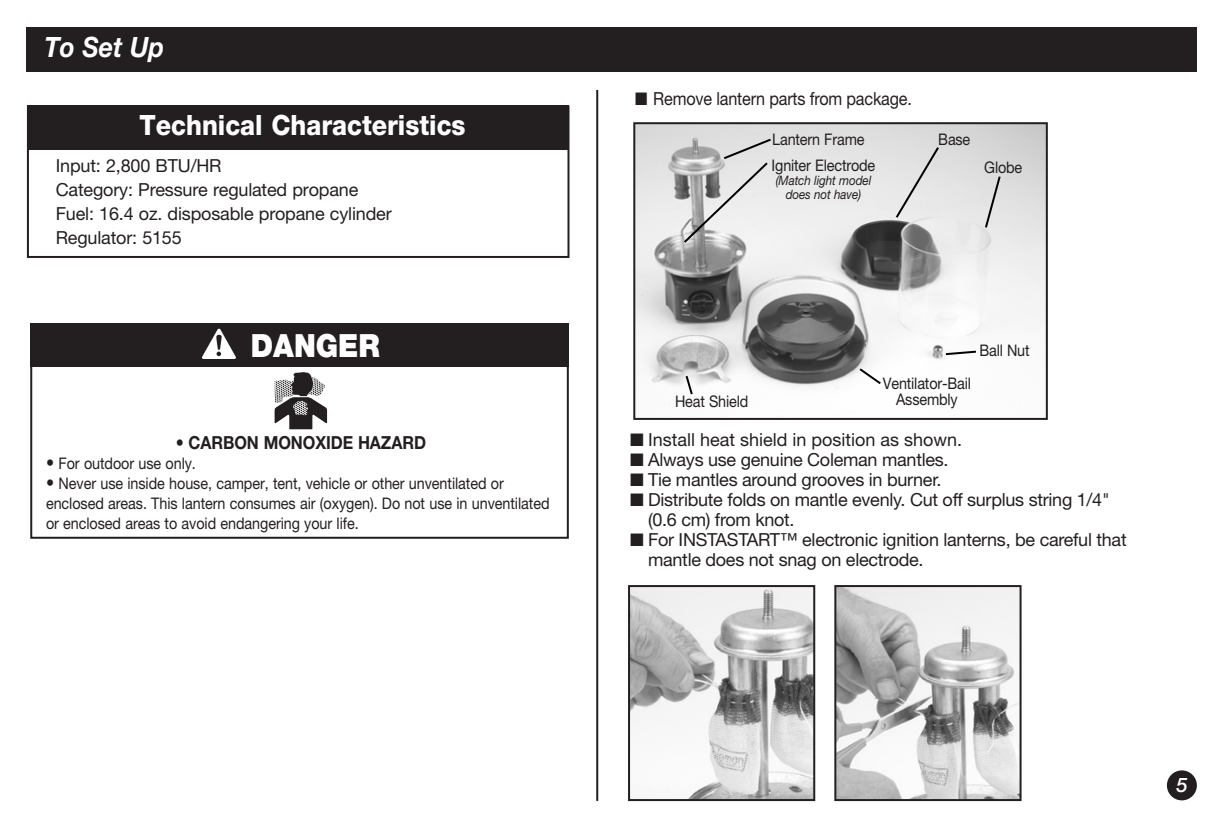
<style>
.page{position:relative;width:1224px;height:828px;background:#fff}
.page>*{position:absolute;margin:0;border:0;box-sizing:border-box;transform-origin:0 0}
.t1{font:900 32px "Helvetica Neue LT Std";color:#fff;scale:.9 1}
.t2{font:800 28px "Helvetica Neue LT Std";color:#fff;scale:.9 1}
.t3{font:italic 700 28px "Helvetica Neue LT Std";color:#fff;scale:.9 1}
.t4{font:italic 500 20px "Helvetica Neue LT Std";color:#fff}
.t5{font:18px/24px "Helvetica Neue LT Std";letter-spacing:-.015em;color:#231f20}
.t6{font:18px "Helvetica Neue LT Std";letter-spacing:-.015em;color:#231f20;scale:.9 1}
.t7{font:700 18px "Helvetica Neue LT Std";letter-spacing:-.005em;color:#231f20;scale:.9 1}
.t8{font:16px/20px "Helvetica Neue LT Std";letter-spacing:-.005em;color:#231f20;scale:.9 1}
.t9{font:italic 13px/14px "Helvetica Neue LT Std";letter-spacing:-.01em;color:#231f20;text-align:center;scale:.9 1}
.s1{font-size:18px}
</style>
<div class="page">
<div style="left:1167px;top:770px;width:30px;height:30px;background:#231f20;border-radius:50%"></div>
<div style="left:27px;top:27px;width:1170px;height:45px;background:#231f20"></div>
<div style="left:30px;top:325px;width:539px;height:214px;border:2px solid #231f20"></div>
<div style="left:30px;top:323px;width:539px;height:44px;background:#231f20"></div>
<hr style="left:596px;top:90px;width:2px;height:711px;background:#231f20">
<img style="left:636px;top:125px;width:409px;height:262px">
<div style="left:633px;top:122px;width:415px;height:298px;border:2px solid #231f20"></div>
<svg style="left:682px;top:137px;width:91px;height:108px"></svg>
<svg style="left:684px;top:374px;width:10px;height:21px"></svg>
<svg style="left:894px;top:145px;width:47px;height:75px;background:#dadada"></svg>
<svg style="left:983px;top:174px;width:19px;height:56px"></svg>
<svg style="left:857px;top:366px;width:26px;height:20px"></svg>
<svg style="left:944px;top:350px;width:34px;height:6px"></svg>
<img style="left:631px;top:588px;width:181px;height:210px">
<div style="left:628px;top:585px;width:187px;height:216px;border:2px solid #231f20"></div>
<img style="left:837px;top:588px;width:182px;height:210px">
<div style="left:834px;top:585px;width:188px;height:216px;border:2px solid #231f20"></div>
<div style="left:27px;top:106px;width:543px;height:152px;border:2px solid #231f20"></div>
<div style="left:27px;top:105px;width:542px;height:45px;background:#231f20"></div>
<svg style="left:275px;top:372px;width:53px;height:57px"></svg>
<svg style="left:202px;top:329px;width:34px;height:30px"></svg>
<h2 class="t3" style="left:44px;top:30px;width:135px">To Set Up</h2>
<h2 class="t2" style="left:139px;top:108px;width:364px">Technical Characteristics</h2>
<p class="t5" style="left:56px;top:154px;width:337px">Input: 2,800 BTU/HR<br>Category: Pressure regulated propane<br>Fuel: 16.4 oz. disposable propane cylinder<br>Regulator: 5155</p>
<h1 class="t1" style="left:251px;top:326px;width:145px">DANGER</h1>
<p class="t7" style="left:176px;top:432px;width:280px">• CARBON MONOXIDE HAZARD</p>
<p class="t8" style="left:46px;top:453px;width:168px"><span class="s1">•</span> For outdoor use only.</p>
<p class="t8" style="left:46px;top:473px;width:561px"><span class="s1">•</span> Never use inside house, camper, tent, vehicle or other unventilated or enclosed areas. This lantern consumes air (oxygen). Do not use in unventilated or enclosed areas to avoid endangering your life.</p>
<p class="t6" style="left:635px;top:88px;width:309px">■ Remove lantern parts from package.</p>
<p class="t8" style="left:772px;top:126px;width:117px;line-height:26px">Lantern Frame<br>Igniter Electrode</p>
<p class="t9" style="left:776px;top:173px;width:108px">(Match light model does not have)</p>
<p class="t8" style="left:938px;top:129px;width:37px">Base</p>
<p class="t8" style="left:984px;top:157px;width:44px">Globe</p>
<p class="t8" style="left:979px;top:340px;width:57px">Ball Nut</p>
<p class="t8" style="left:883px;top:375px;width:100px;line-height:16px;text-align:center">Ventilator-Bail<br>Assembly</p>
<p class="t8" style="left:675px;top:391px;width:83px">Heat Shield</p>
<p class="t5" style="left:630px;top:427px;width:334px">■ Install heat shield in position as shown.</p>
<p class="t5" style="left:630px;top:447px;width:320px">■ Always use genuine Coleman mantles.</p>
<p class="t5" style="left:630px;top:467px;width:313px">■ Tie mantles around grooves in burner.</p>
<p class="t5" style="left:648px;top:489px;width:463px;line-height:20px;text-indent:-18px">■ Distribute folds on mantle evenly. Cut off surplus string 1/4" (0.6 cm) from knot.</p>
<p class="t5" style="left:648px;top:529px;width:480px;line-height:20px;text-indent:-18px">■ For INSTASTART™ electronic ignition lanterns, be careful that mantle does not snag on electrode.</p>
<p class="t4" style="left:1176px;top:773px;width:13px">5</p>
</div>
